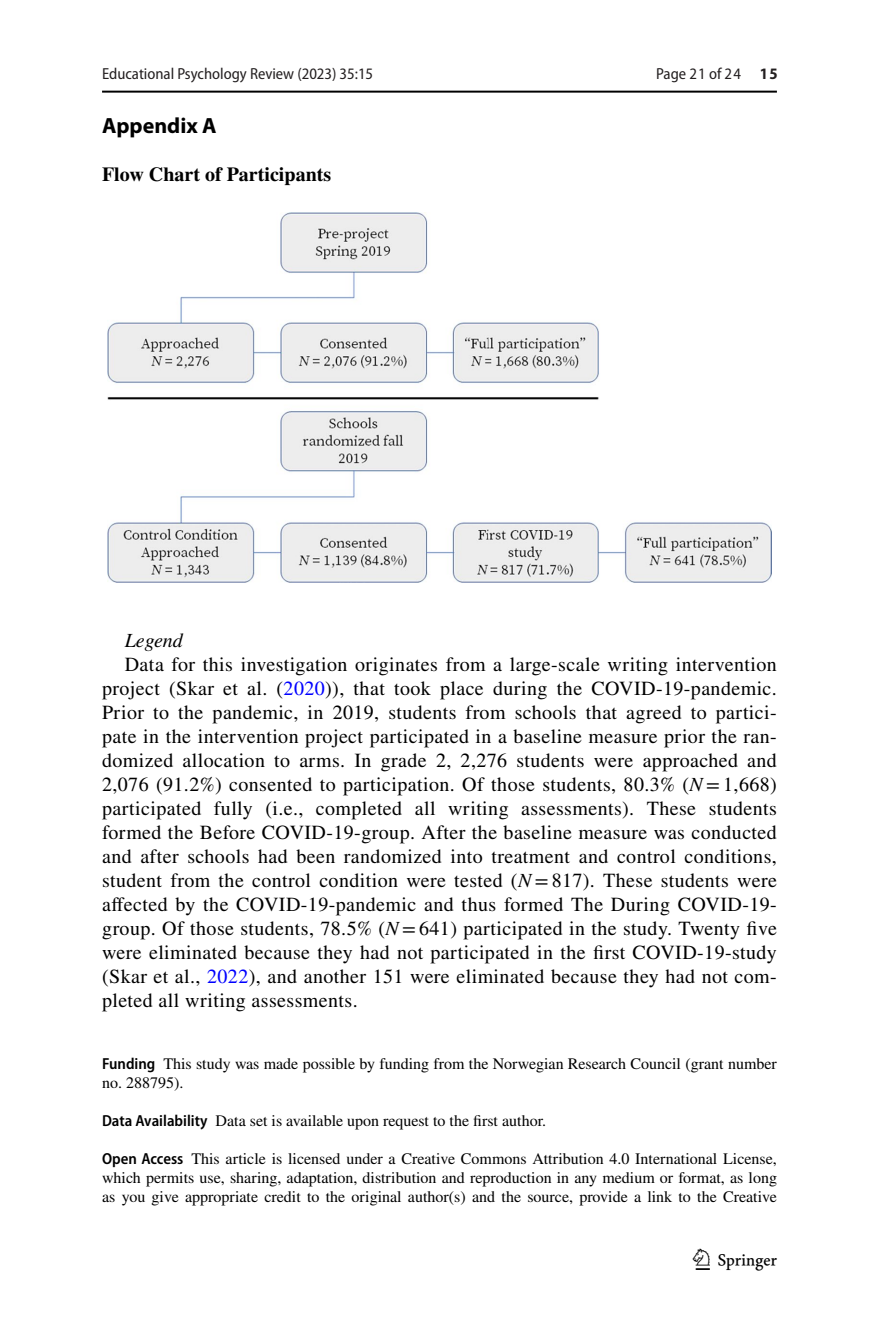
<style>
.page{position:relative;width:879px;height:1333px;background:#fff}
.page>*{position:absolute;margin:0;border:0;box-sizing:border-box;transform-origin:0 0}
.t1{font:30px "Springnew Regular 3";color:#000}
.t2{font:700 22px "Myriad Pro";color:#000}
.t3{font:20px/24px "STIX";letter-spacing:.02em;color:#000;text-align:justify}
.t4{font:700 20px "STIX";color:#000}
.t5{font:italic 20px "STIX";color:#000}
.t6{font:16px/19px "STIX";color:#000}
.t7{font:semi-condensed 16px "Myriad Pro";color:#231f20}
.t8{font:16px "Myriad Pro Semi Cn 3";color:#231f20}
.s1{font-family:"Myriad Pro";font-weight:700;font-stretch:semi-condensed}
.s2{color:#00f}
.s3{font-style:italic}
.s4{font-family:"Myriad Pro";font-weight:600;font-stretch:semi-condensed}
</style>
<div class="page">
<hr style="left:102px;top:91px;width:675px;height:2px;background:#000">
<img style="left:108px;top:212px;width:663px;height:370px">
<p class="t7" style="left:102px;top:65px;width:273px">Educational Psychology Review (2023) 35:15</p>
<p class="t2" style="left:102px;top:111px;width:116px">Appendix A</p>
<p class="t4" style="left:102px;top:162px;width:231px">Flow Chart of Participants</p>
<p class="t8" style="left:656px;top:65px;width:123px">Page 21 of 24 <span class="s1">15</span></p>
<p class="t5" style="left:125px;top:626px;width:60px">Legend</p>
<p class="t3" style="left:102px;top:653px;width:676px;text-indent:23px">Data for this investigation originates from a large-scale writing intervention project (Skar et al. (<span class="s2">2020</span>)), that took place during the COVID-19-pandemic.<br>Prior to the pandemic, in 2019, students from schools that agreed to partici&shy;pate in the intervention project participated in a baseline measure prior the ran&shy;domized allocation to arms. In grade 2, 2,276 students were approached and 2,076 (91.2%) consented to participation. Of those students, 80.3% (<span class="s3">N</span>=1,668) participated fully (i.e., completed all writing assessments). These students formed the Before COVID-19-group. After the baseline measure was conducted and after schools had been randomized into treatment and control conditions, student from the control condition were tested (<span class="s3">N</span>=817). These students were affected by the COVID-19-pandemic and thus formed The During COVID-19- group. Of those students, 78.5% (<span class="s3">N</span>=641) participated in the study. Twenty five were eliminated because they had not participated in the first COVID-19-study (Skar et al., <span class="s2">2022</span>), and another 151 were eliminated because they had not com&shy;pleted all writing assessments.</p>
<p class="t6" style="left:102px;top:1055px;width:676px"><span class="s4">Funding</span> This study was made possible by funding from the Norwegian Research Council (grant number no. 288795).</p>
<p class="t6" style="left:102px;top:1111px;width:446px"><span class="s4">Data Availability</span> Data set is available upon request to the first author.</p>
<p class="t6" style="left:102px;top:1149px;width:676px;text-align:justify"><span class="s4">Open Access</span> This article is licensed under a Creative Commons Attribution 4.0 International License, which permits use, sharing, adaptation, distribution and reproduction in any medium or format, as long as you give appropriate credit to the original author(s) and the source, provide a link to the Creative</p>
<h1 class="t1" style="left:696px;top:1248px;width:83px">1 3</h1>
</div>
